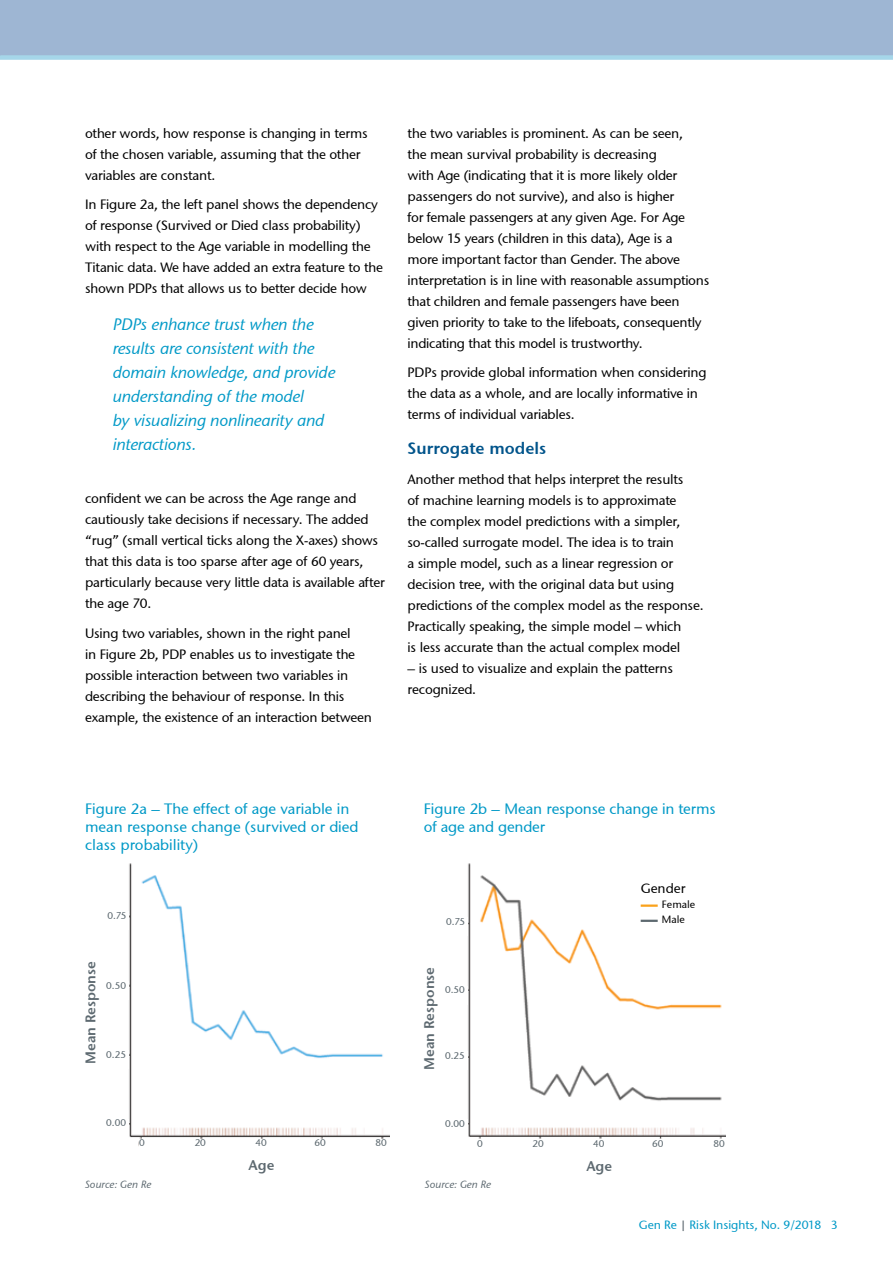
<style>
.page{position:relative;width:893px;height:1263px;background:#fff}
.page>*{position:absolute;margin:0;border:0;box-sizing:border-box;transform-origin:0 0}
.t1{font:italic 16.5px/24px "Stone Sans GC Re";letter-spacing:-.015em;color:#0099c7}
.t2{font:600 16.5px "Stone Sans GC Re";color:#00548b}
.t3{font:15px/18px "Stone Sans GC Re";color:#0099c7}
.t4{font:600 13.95px "Stone Sans GC Re";color:#5d6970}
.t5{font:13.5px/21px "Stone Sans GC Re";letter-spacing:-.015em;color:#000}
.t6{font:12px "Stone Sans GC Re";color:#0099c7}
.t7{font:italic 10.5px "Stone Sans GC Re";color:#5d6970}
.t8{font:10.5px/15px "Stone Sans GC Re";color:#000}
.t9{font:9.75px "Stone Sans GC Re";color:#5d6970}
.s1{color:#5d6970}
</style>
<div class="page">
<div style="left:0;top:0;width:893px;height:55px;background:#9eb6d3"></div>
<div style="left:0;top:55px;width:893px;height:5px;background:#a5d6e9"></div>
<img style="left:129px;top:863px;width:260px;height:283px">
<div style="left:139px;top:1139px;width:25px;height:18px;background:#fff"></div>
<div style="left:376px;top:1139px;width:25px;height:18px;background:#fff"></div>
<div style="left:314px;top:1139px;width:25px;height:18px;background:#fff"></div>
<div style="left:255px;top:1139px;width:25px;height:18px;background:#fff"></div>
<div style="left:195px;top:1139px;width:25px;height:18px;background:#fff"></div>
<img style="left:468px;top:863px;width:258px;height:276px">
<div style="left:641px;top:883px;width:69px;height:61px;background:#fff"></div>
<hr style="left:641px;top:904px;width:17px;height:3px;background:#faa21b">
<svg style="left:641px;top:920px;width:17px;height:2px"></svg>
<p class="t5" style="left:85px;top:122px;width:284px">other words, how response is changing in terms of the chosen variable, assuming that the other variables are constant.</p>
<p class="t5" style="left:85px;top:194px;width:300px">In Figure 2a, the left panel shows the dependency of response (Survived or Died class probability) with respect to the Age variable in modelling the Titanic data. We have added an extra feature to the shown PDPs that allows us to better decide how</p>
<p class="t1" style="left:113px;top:312px;width:224px">PDPs enhance trust when the results are consistent with the domain knowledge, and provide understanding of the model<br>by visualizing nonlinearity and interactions.</p>
<p class="t5" style="left:85px;top:488px;width:301px">confident we can be across the Age range and cautiously take decisions if necessary. The added “rug” (small vertical ticks along the X-axes) shows that this data is too sparse after age of 60 years, particularly because very little data is available after the age 70.</p>
<p class="t5" style="left:85px;top:622px;width:288px">Using two variables, shown in the right panel<br>in Figure 2b, PDP enables us to investigate the possible interaction between two variables in describing the behaviour of response. In this example, the existence of an interaction between</p>
<p class="t5" style="left:408px;top:122px;width:303px">the two variables is prominent. As can be seen,<br>the mean survival probability is decreasing<br>with Age (indicating that it is more likely older passengers do not survive), and also is higher<br>for female passengers at any given Age. For Age below 15 years (children in this data), Age is a<br>more important factor than Gender. The above interpretation is in line with reasonable assumptions that children and female passengers have been given priority to take to the lifeboats, consequently indicating that this model is trustworthy.</p>
<p class="t5" style="left:408px;top:362px;width:300px">PDPs provide global information when considering the data as a whole, and are locally informative in terms of individual variables.</p>
<p class="t2" style="left:408px;top:438px;width:140px">Surrogate models</p>
<p class="t5" style="left:408px;top:468px;width:297px">Another method that helps interpret the results<br>of machine learning models is to approximate<br>the complex model predictions with a simpler, so-called surrogate model. The idea is to train<br>a simple model, such as a linear regression or decision tree, with the original data but using predictions of the complex model as the response.<br>Practically speaking, the simple model – which<br>is less accurate than the actual complex model</p>
<p class="t5" style="left:408px;top:657px;width:267px">– is used to visualize and explain the patterns recognized.</p>
<p class="t3" style="left:85px;top:800px;width:275px">Figure 2a – The effect of age variable in mean response change (survived or died class probability)</p>
<p class="t3" style="left:424px;top:800px;width:293px">Figure 2b – Mean response change in terms of age and gender</p>
<p class="t9" style="left:107px;top:910px;width:21px">0.75</p>
<p class="t9" style="left:446px;top:915px;width:21px">0.75</p>
<p class="t5" style="left:641px;top:878px;width:46px">Gender</p>
<p class="t8" style="left:662px;top:897px;width:35px">Female<br>Male</p>
<p class="t4" style="left:82px;top:1064px;width:105px;rotate:-90deg">Mean Response</p>
<p class="t9" style="left:106px;top:979px;width:21px">0.50</p>
<p class="t9" style="left:106px;top:1049px;width:21px">0.25</p>
<p class="t4" style="left:421px;top:1070px;width:105px;rotate:-90deg">Mean Response</p>
<p class="t9" style="left:445px;top:984px;width:21px">0.50</p>
<p class="t9" style="left:445px;top:1049px;width:21px">0.25</p>
<p class="t9" style="left:106px;top:1117px;width:21px">0.00</p>
<p class="t9" style="left:445px;top:1117px;width:21px">0.00</p>
<p class="t9" style="left:139px;top:1137px;width:7px">0</p>
<p class="t9" style="left:195px;top:1137px;width:13px">20</p>
<p class="t9" style="left:255px;top:1137px;width:13px">40</p>
<p class="t9" style="left:314px;top:1137px;width:13px">60</p>
<p class="t9" style="left:376px;top:1137px;width:13px">80</p>
<p class="t4" style="left:249px;top:1157px;width:27px">Age</p>
<p class="t9" style="left:477px;top:1137px;width:7px">0</p>
<p class="t9" style="left:532px;top:1137px;width:13px">20</p>
<p class="t9" style="left:593px;top:1137px;width:13px">40</p>
<p class="t9" style="left:652px;top:1137px;width:13px">60</p>
<p class="t9" style="left:713px;top:1137px;width:13px">80</p>
<p class="t4" style="left:586px;top:1157px;width:27px">Age</p>
<p class="t7" style="left:85px;top:1178px;width:68px">Source: Gen Re</p>
<p class="t7" style="left:425px;top:1178px;width:68px">Source: Gen Re</p>
<p class="t6" style="left:639px;top:1218px;width:200px">Gen Re <span class="s1">|</span> Risk Insights, No. 9/2018 3</p>
</div>
